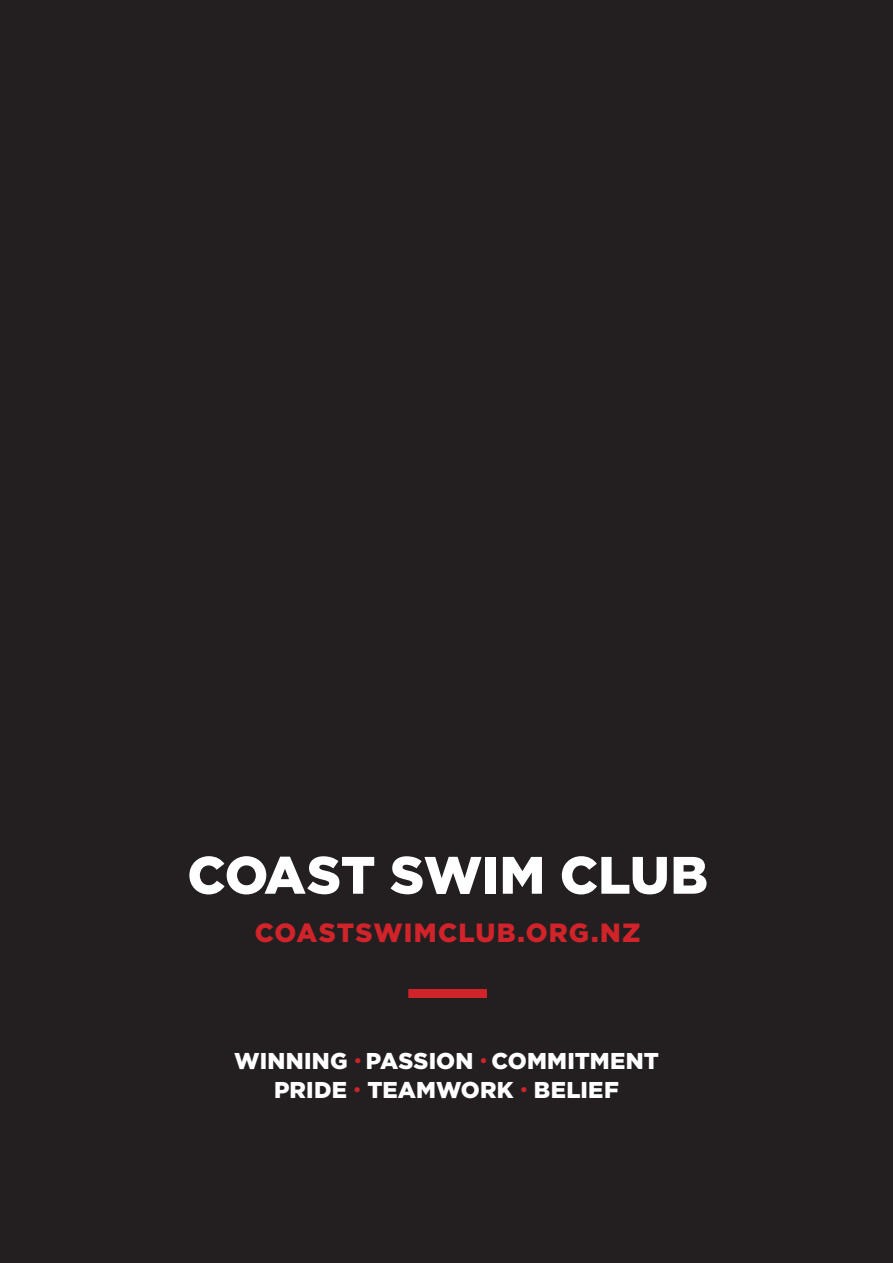
<style>
.page{position:relative;width:893px;height:1263px;background:#231f20}
.page>*{position:absolute;margin:0;border:0;box-sizing:border-box;transform-origin:0 0}
.t1{font:900 52.65px "Gotham";letter-spacing:-.005em;color:#fff}
.t2{font:900 26.4px "Gotham";letter-spacing:.045em;color:#d1232a}
.t3{font:900 22.95px "Gotham";letter-spacing:.01em;color:#fff}
.s1{font-size:15.15px;color:#d1232a}
</style>
<div class="page">
<div style="left:408px;top:989px;width:79px;height:9px;background:#d1232a"></div>
<p class="t1" style="left:187px;top:839px;width:522px">COAST SWIM CLUB</p>
<p class="t2" style="left:255px;top:914px;width:387px">COASTSWIMCLUB.ORG.NZ</p>
<p class="t3" style="left:234px;top:1045px;width:426px">WINNING <span class="s1">•</span> PASSION <span class="s1">•</span> COMMITMENT</p>
<p class="t3" style="left:274px;top:1074px;width:346px">PRIDE <span class="s1">•</span> TEAMWORK <span class="s1">•</span> BELIEF</p>
</div>
